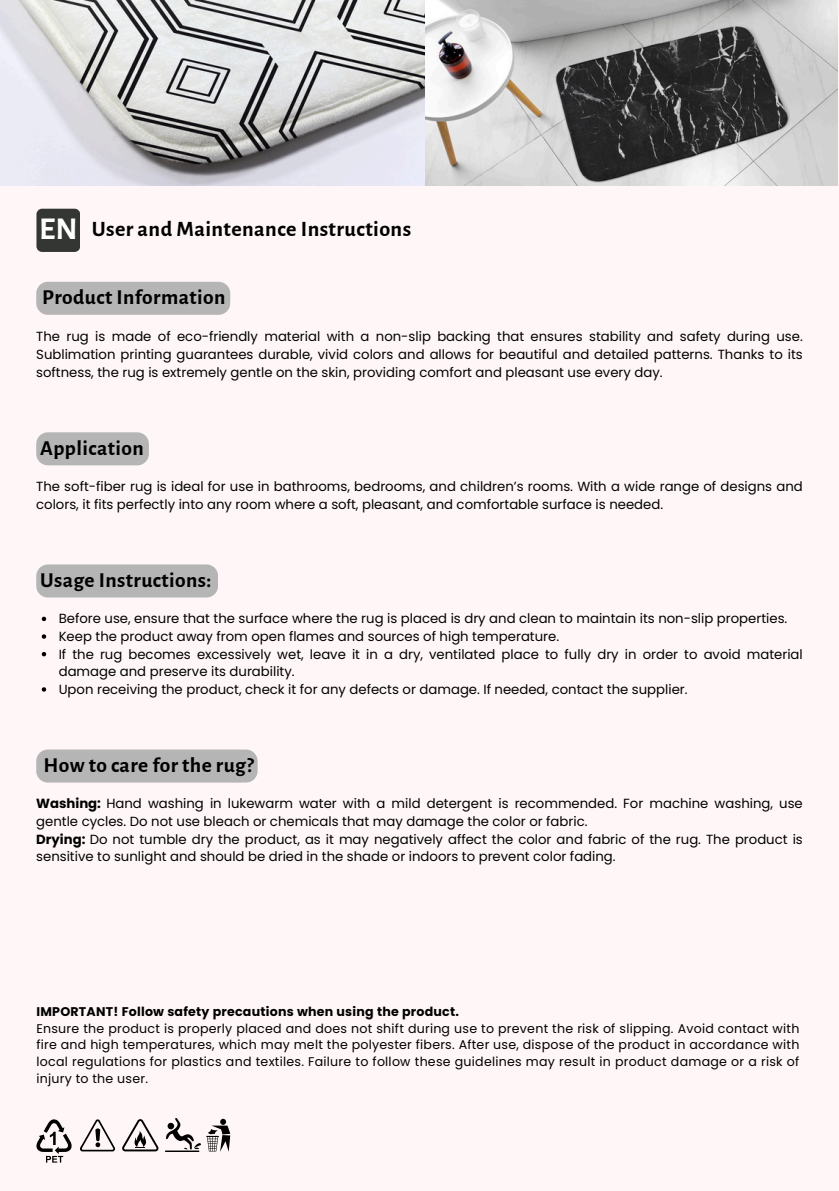
<style>
.page{position:relative;width:839px;height:1191px;background:#fff}
.page>*{position:absolute;margin:0;border:0;box-sizing:border-box;transform-origin:0 0}
.t1{font:700 32px "Alegreya Sans";color:#fff}
.t2{font:700 22px "Alegreya Sans";letter-spacing:.02em;color:#000}
.t3{font:700 21.4px "Alegreya Sans";letter-spacing:.02em;color:#000}
.t4{font:13.2px/17.6px "Poppins";color:#000}
.t5{font:12.6px/16.8px "Poppins";letter-spacing:.02em;color:#000;text-align:justify}
.t6{font:700 12.6px "Poppins";letter-spacing:.02em;color:#000}
.s1{font-weight:700}
</style>
<div class="page">
<div style="left:0;top:0;width:838px;height:1191px;background:#fff7f7"></div>
<img style="left:0;top:0;width:425px;height:185px">
<img style="left:425px;top:0;width:412px;height:185px">
<div style="left:36px;top:209px;width:44px;height:43px;background:#333633;border-radius:6px"></div>
<div style="left:36px;top:282px;width:194px;height:33px;background:#b6b5b5"></div>
<div style="left:36px;top:432px;width:113px;height:33px;background:#b6b5b5"></div>
<svg style="left:36px;top:564px;width:182px;height:34px;background:#b9b8b8"></svg>
<svg style="left:42px;top:617px;width:4px;height:4px"></svg>
<svg style="left:42px;top:634px;width:4px;height:5px"></svg>
<svg style="left:42px;top:652px;width:4px;height:4px"></svg>
<svg style="left:42px;top:687px;width:4px;height:5px"></svg>
<div style="left:36px;top:750px;width:221px;height:33px;background:#b6b5b5"></div>
<svg style="left:122px;top:1119px;width:36px;height:32px"></svg>
<svg style="left:80px;top:1120px;width:34px;height:32px"></svg>
<svg style="left:206px;top:1119px;width:24px;height:33px"></svg>
<img style="left:165px;top:1119px;width:35px;height:33px">
<svg style="left:36px;top:1119px;width:36px;height:44px"></svg>
<h1 class="t1" style="left:39px;top:213px;width:40px">EN</h1>
<h2 class="t2" style="left:92px;top:219px;width:321px">User and Maintenance Instructions</h2>
<h2 class="t3" style="left:42px;top:287px;width:185px">Product Information</h2>
<p class="t4" style="left:36px;top:328px;width:768px;text-align:justify">The rug is made of eco-friendly material with a non-slip backing that ensures stability and safety during use.<br>Sublimation printing guarantees durable, vivid colors and allows for beautiful and detailed patterns. Thanks to its softness, the rug is extremely gentle on the skin, providing comfort and pleasant use every day.</p>
<h2 class="t3" style="left:40px;top:438px;width:105px">Application</h2>
<p class="t4" style="left:36px;top:478px;width:768px">The soft-fiber rug is ideal for use in bathrooms, bedrooms, and children’s rooms. With a wide range of designs and colors, it fits perfectly into any room where a soft, pleasant, and comfortable surface is needed.</p>
<h2 class="t3" style="left:40px;top:570px;width:173px">Usage Instructions:</h2>
<p class="t4" style="left:59px;top:610px;width:730px">Before use, ensure that the surface where the rug is placed is dry and clean to maintain its non-slip properties.</p>
<p class="t4" style="left:59px;top:628px;width:502px">Keep the product away from open flames and sources of high temperature.</p>
<p class="t4" style="left:59px;top:645px;width:745px">If the rug becomes excessively wet, leave it in a dry, ventilated place to fully dry in order to avoid material damage and preserve its durability.</p>
<p class="t4" style="left:59px;top:680px;width:630px">Upon receiving the product, check it for any defects or damage. If needed, contact the supplier.</p>
<h2 class="t3" style="left:43px;top:755px;width:212px">How to care for the rug?</h2>
<p class="t4" style="left:36px;top:795px;width:768px"><span class="s1">Washing:</span> Hand washing in lukewarm water with a mild detergent is recommended. For machine washing, use gentle cycles. Do not use bleach or chemicals that may damage the color or fabric.</p>
<p class="t4" style="left:36px;top:830px;width:768px"><span class="s1">Drying:</span> Do not tumble dry the product, as it may negatively affect the color and fabric of the rug. The product is sensitive to sunlight and should be dried in the shade or indoors to prevent color fading.</p>
<p class="t6" style="left:36px;top:1003px;width:424px">IMPORTANT! Follow safety precautions when using the product.</p>
<p class="t5" style="left:36px;top:1020px;width:764px">Ensure the product is properly placed and does not shift during use to prevent the risk of slipping. Avoid contact with fire and high temperatures, which may melt the polyester fibers. After use, dispose of the product in accordance with local regulations for plastics and textiles. Failure to follow these guidelines may result in product damage or a risk of injury to the user.</p>
</div>
